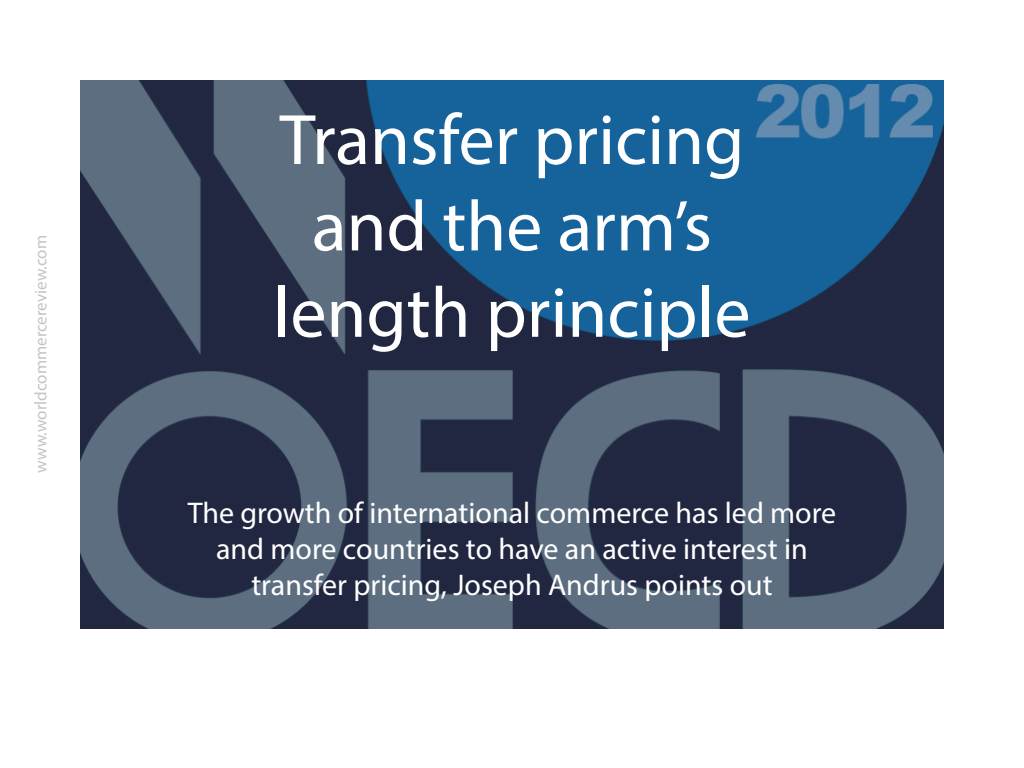
<style>
.page{position:relative;width:1024px;height:768px;background:#fff}
.page>*{position:absolute;margin:0;border:0;box-sizing:border-box;transform-origin:0 0}
.t1{font:72px/86.4px "Myriad Pro";color:#fff;text-align:center}
.t2{font:30px/36px "Myriad Pro";color:#fff;text-align:center}
.t3{font:17px "Myriad Pro";color:#c2c3c3}
</style>
<div class="page">
<img style="left:80px;top:81px;width:864px;height:548px">
<p class="t3" style="left:30px;top:473px;width:239px;rotate:-90deg">www.worldcommercereview.com</p>
<h1 class="t1" style="left:273px;top:96px;width:479px">Transfer pricing and the arm’s length principle</h1>
<p class="t2" style="left:188px;top:494px;width:650px">The growth of international commerce has led more and more countries to have an active interest in transfer pricing, Joseph Andrus points out</p>
</div>
